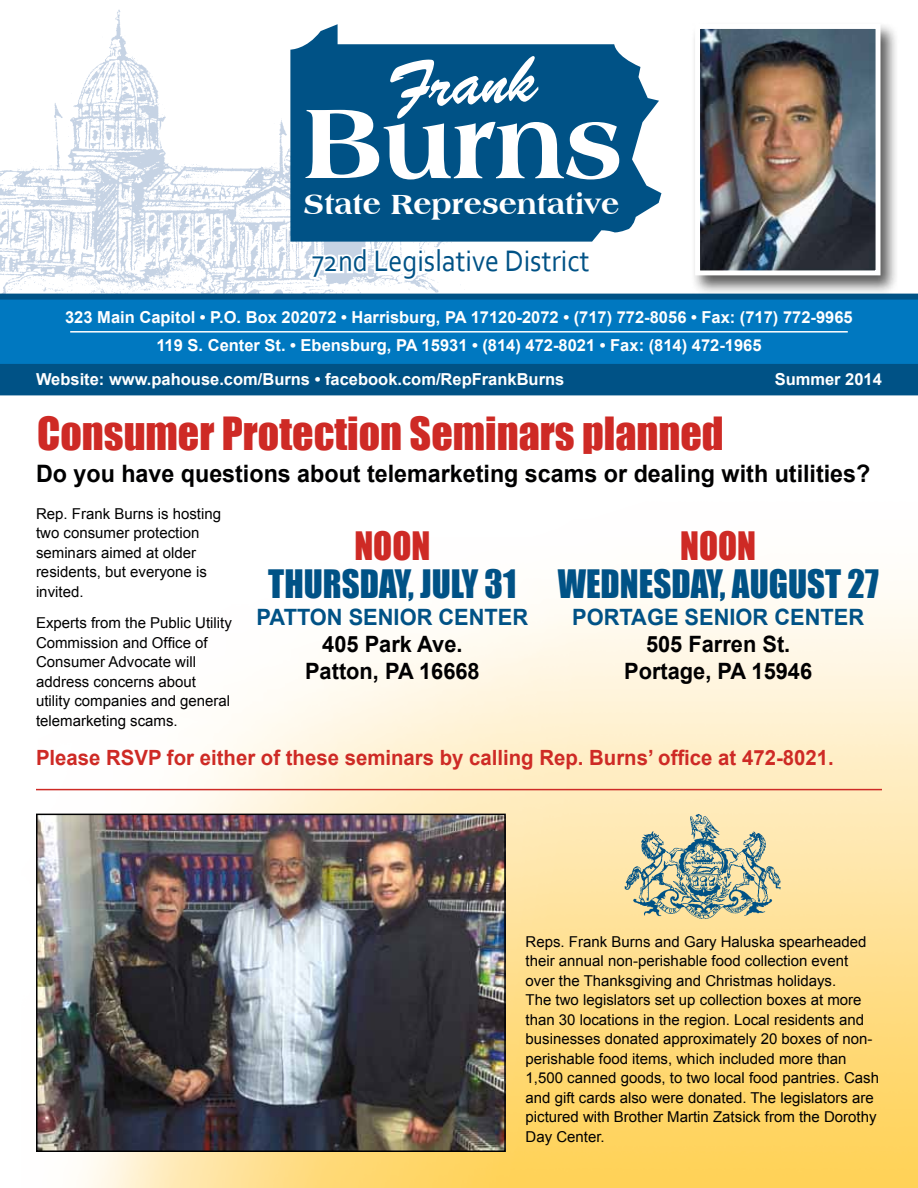
<style>
.page{position:relative;width:918px;height:1188px;background:#fff}
.page>*{position:absolute;margin:0;border:0;box-sizing:border-box;transform-origin:0 0}
.t1{font:800 104.85px "Americana BT";color:#fff}
.t2{font:65.55px "Brush Script Regular SWFTE";color:#fff}
.t3{font:42px "Impact";color:#ce2a25}
.t4{font:36px "Impact";color:#005286}
.t5{font:36px "Impact";color:#ce2a25}
.t6{font:31.05px "Corbel";color:#005286;scale:.91 1}
.t7{font:800 29.7px "Americana BT";color:#fff}
.t8{font:700 24px "Arial";color:#000001}
.t9{font:700 22.5px/27px "Arial";color:#000001;text-align:center}
.t10{font:700 22.5px "Arial";color:#005286}
.t11{font:700 21px "Arial";color:#ce2a25}
.t12{font:700 16.5px/28.5px "Arial";color:#fff;text-align:center}
.t13{font:15px/19.5px "Arial";color:#000001}
</style>
<div class="page">
<img style="left:36px;top:597px;width:882px;height:591px">
<img style="left:0;top:9px;width:308px;height:285px">
<hr style="left:36px;top:789px;width:846px;height:1px;background:#ce2a25">
<img style="left:39px;top:817px;width:464px;height:332px">
<div style="left:36px;top:814px;width:470px;height:338px;border:2px solid #000001"></div>
<img style="left:621px;top:810px;width:165px;height:114px">
<div style="left:0;top:296px;width:918px;height:82px;background:#0078c0"></div>
<div style="left:0;top:364px;width:918px;height:31px;background:#005286"></div>
<div style="left:0;top:294px;width:918px;height:6px;background:#005286"></div>
<svg style="left:290px;top:24px;width:371px;height:218px;fill:#005286"></svg>
<svg style="left:308px;top:214px;width:286px;height:86px"></svg>
<div style="left:305px;top:108px;width:327px;height:83px;background:#005286"></div>
<div style="left:691px;top:22px;width:209px;height:274px;background:#000001;opacity:.65"></div>
<img style="left:701px;top:30px;width:174px;height:239px">
<div style="left:695px;top:24px;width:186px;height:251px;border:5px solid #fff"></div>
<hr style="left:70px;top:331px;width:778px;height:2px;background:#fff">
<h2 class="t2" style="left:386px;top:47px;width:151px;rotate:-3deg">Frank</h2>
<h1 class="t1" style="left:304px;top:80px;width:321px">Burns</h1>
<h3 class="t7" style="left:304px;top:187px;width:317px">State Representative</h3>
<h3 class="t6" style="left:312px;top:242px;width:307px">72nd Legislative District</h3>
<p class="t12" style="left:65px;top:303px;width:789px">323 Main Capitol • P.O. Box 202072 • Harrisburg, PA 17120-2072 • (717) 772-8056 • Fax: (717) 772-9965<br>119 S. Center St. • Ebensburg, PA 15931 • (814) 472-8021 • Fax: (814) 472-1965</p>
<p class="t12" style="left:36px;top:366px;width:530px">Website: www.pahouse.com/Burns • facebook.com/RepFrankBurns</p>
<p class="t12" style="left:775px;top:366px;width:109px">Summer 2014</p>
<h3 class="t3" style="left:37px;top:401px;width:688px">Consumer Protection Seminars planned</h3>
<h3 class="t8" style="left:36px;top:458px;width:836px">Do you have questions about telemarketing scams or dealing with utilities?</h3>
<p class="t13" style="left:36px;top:504px;width:187px">Rep. Frank Burns is hosting two consumer protection seminars aimed at older residents, but everyone is invited.</p>
<p class="t13" style="left:36px;top:613px;width:197px">Experts from the Public Utility<br>Commission and Office of<br>Consumer Advocate will address concerns about utility companies and general telemarketing scams.</p>
<h3 class="t11" style="left:36px;top:743px;width:799px">Please RSVP for either of these seminars by calling Rep. Burns’ office at 472-8021.</h3>
<h3 class="t5" style="left:354px;top:518px;width:75px">Noon</h3>
<h3 class="t4" style="left:268px;top:556px;width:250px">Thursday, July 31</h3>
<h3 class="t10" style="left:257px;top:602px;width:273px">Patton Senior Center</h3>
<h3 class="t9" style="left:305px;top:631px;width:176px">405 Park Ave.<br>Patton, PA 16668</h3>
<h3 class="t5" style="left:680px;top:518px;width:75px">Noon</h3>
<h3 class="t4" style="left:558px;top:556px;width:322px">Wednesday, August 27</h3>
<h3 class="t10" style="left:572px;top:602px;width:293px">Portage Senior Center</h3>
<h3 class="t9" style="left:624px;top:631px;width:190px">505 Farren St.<br>Portage, PA 15946</h3>
<p class="t13" style="left:526px;top:932px;width:355px">Reps. Frank Burns and Gary Haluska spearheaded their annual non-perishable food collection event over the Thanksgiving and Christmas holidays.<br>The two legislators set up collection boxes at more than 30 locations in the region. Local residents and businesses donated approximately 20 boxes of non&shy;perishable food items, which included more than 1,500 canned goods, to two local food pantries. Cash and gift cards also were donated. The legislators are pictured with Brother Martin Zatsick from the Dorothy Day Center.</p>
</div>
